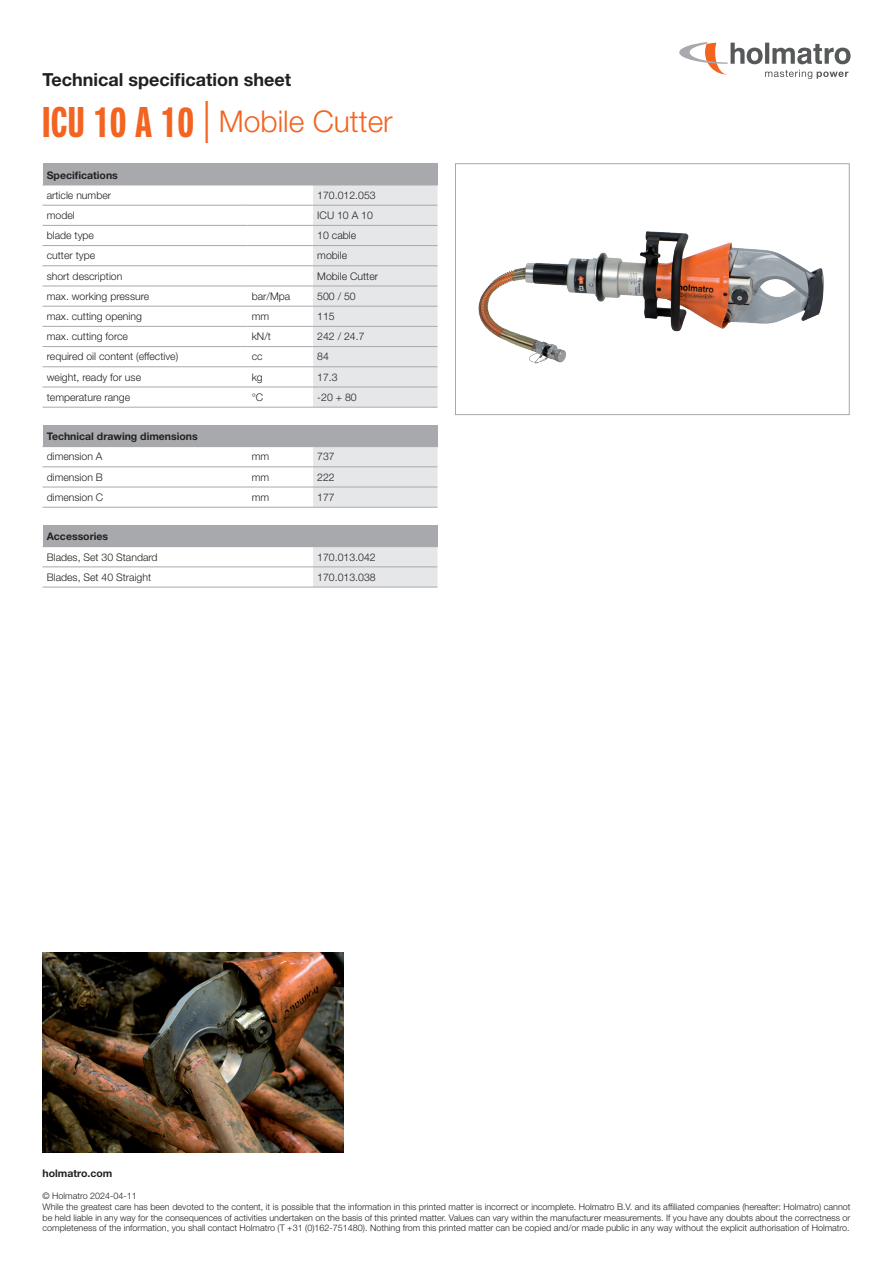
<style>
.page{position:relative;width:893px;height:1263px;background:#fff}
.page>*{position:absolute;margin:0;border:0;box-sizing:border-box;transform-origin:0 0}
.t1{font:300 30px "Helvetica Neue LT Std";color:#f36421}
.t2{font:700 18px "Helvetica Neue LT Std";color:#231f20}
.t3{font:300 10.5px "Helvetica Neue LT Std";color:#231f20}
.t4{font:700 10.5px "Helvetica Neue LT Std";color:#231f20}
.t5{font:300 9px/10.8px "Helvetica Neue LT Std";color:#231f20}
.s1{font-family:"Neue Helvetica Pro 79 Cm";font-weight:700;font-size:42px}
.s2{font-size:42px}
</style>
<div class="page">
<svg style="left:679px;top:42px;width:171px;height:37px"></svg>
<div style="left:43px;top:164px;width:394px;height:21px;background:#a8a9ad"></div>
<svg style="left:313px;top:164px;width:125px;height:243px;background:#dfe0e2"></svg>
<hr style="left:43px;top:185px;width:204px;height:1px;background:#a8a9ad">
<hr style="left:247px;top:185px;width:66px;height:1px;background:#a8a9ad">
<hr style="left:313px;top:185px;width:125px;height:1px;background:#a8a9ad">
<hr style="left:43px;top:205px;width:204px;height:1px;background:#a8a9ad">
<hr style="left:247px;top:205px;width:66px;height:1px;background:#a8a9ad">
<hr style="left:313px;top:205px;width:124px;height:1px;background:#a8a9ad">
<hr style="left:43px;top:225px;width:204px;height:1px;background:#a8a9ad">
<hr style="left:247px;top:225px;width:66px;height:1px;background:#a8a9ad">
<hr style="left:313px;top:225px;width:124px;height:1px;background:#a8a9ad">
<hr style="left:43px;top:245px;width:204px;height:1px;background:#a8a9ad">
<hr style="left:247px;top:245px;width:66px;height:1px;background:#a8a9ad">
<hr style="left:313px;top:245px;width:124px;height:1px;background:#a8a9ad">
<hr style="left:43px;top:265px;width:204px;height:1px;background:#a8a9ad">
<hr style="left:247px;top:265px;width:66px;height:1px;background:#a8a9ad">
<hr style="left:313px;top:265px;width:124px;height:1px;background:#a8a9ad">
<hr style="left:43px;top:286px;width:204px;height:1px;background:#a8a9ad">
<hr style="left:247px;top:286px;width:66px;height:1px;background:#a8a9ad">
<hr style="left:313px;top:286px;width:124px;height:1px;background:#a8a9ad">
<hr style="left:43px;top:306px;width:204px;height:1px;background:#a8a9ad">
<hr style="left:247px;top:306px;width:66px;height:1px;background:#a8a9ad">
<hr style="left:313px;top:306px;width:124px;height:1px;background:#a8a9ad">
<hr style="left:43px;top:326px;width:204px;height:1px;background:#a8a9ad">
<hr style="left:247px;top:326px;width:66px;height:1px;background:#a8a9ad">
<hr style="left:313px;top:326px;width:124px;height:1px;background:#a8a9ad">
<hr style="left:43px;top:346px;width:204px;height:1px;background:#a8a9ad">
<hr style="left:247px;top:346px;width:66px;height:1px;background:#a8a9ad">
<hr style="left:313px;top:346px;width:124px;height:1px;background:#a8a9ad">
<hr style="left:43px;top:366px;width:204px;height:1px;background:#a8a9ad">
<hr style="left:247px;top:366px;width:66px;height:1px;background:#a8a9ad">
<hr style="left:313px;top:366px;width:124px;height:1px;background:#a8a9ad">
<hr style="left:43px;top:407px;width:204px;height:1px;background:#a8a9ad">
<hr style="left:43px;top:387px;width:204px;height:1px;background:#a8a9ad">
<hr style="left:247px;top:407px;width:66px;height:1px;background:#a8a9ad">
<hr style="left:247px;top:387px;width:66px;height:1px;background:#a8a9ad">
<hr style="left:313px;top:407px;width:124px;height:1px;background:#a8a9ad">
<hr style="left:313px;top:387px;width:124px;height:1px;background:#a8a9ad">
<div style="left:43px;top:425px;width:394px;height:22px;background:#a8a9ad"></div>
<svg style="left:313px;top:425px;width:125px;height:82px"></svg>
<hr style="left:313px;top:446px;width:125px;height:1px;background:#a8a9ad">
<hr style="left:43px;top:467px;width:204px;height:1px;background:#a8a9ad">
<hr style="left:247px;top:467px;width:66px;height:1px;background:#a8a9ad">
<hr style="left:313px;top:467px;width:124px;height:1px;background:#a8a9ad">
<hr style="left:43px;top:507px;width:204px;height:1px;background:#a8a9ad">
<hr style="left:43px;top:487px;width:204px;height:1px;background:#a8a9ad">
<hr style="left:247px;top:507px;width:66px;height:1px;background:#a8a9ad">
<hr style="left:247px;top:487px;width:66px;height:1px;background:#a8a9ad">
<hr style="left:313px;top:507px;width:124px;height:1px;background:#a8a9ad">
<hr style="left:313px;top:487px;width:124px;height:1px;background:#a8a9ad">
<div style="left:43px;top:525px;width:394px;height:22px;background:#a8a9ad"></div>
<svg style="left:313px;top:525px;width:125px;height:62px"></svg>
<hr style="left:313px;top:546px;width:125px;height:1px;background:#a8a9ad">
<hr style="left:43px;top:587px;width:270px;height:1px;background:#a8a9ad">
<hr style="left:43px;top:567px;width:270px;height:1px;background:#a8a9ad">
<hr style="left:313px;top:587px;width:124px;height:1px;background:#a8a9ad">
<hr style="left:313px;top:567px;width:124px;height:1px;background:#a8a9ad">
<img style="left:43px;top:952px;width:300px;height:200px">
<img style="left:478px;top:231px;width:346px;height:133px">
<div style="left:455px;top:164px;width:394px;height:251px;border:1px solid #a8a9ad"></div>
<h2 class="t2" style="left:43px;top:68px;width:250px">Technical specification sheet</h2>
<h1 class="t1" style="left:43px;top:103px;width:352px"><span class="s1">ICU 10 A 10</span> <span class="s2">|</span> Mobile Cutter</h1>
<p class="t4" style="left:47px;top:168px;width:73px">Specifications</p>
<p class="t3" style="left:47px;top:189px;width:66px">article number</p>
<p class="t3" style="left:317px;top:189px;width:60px">170.012.053</p>
<p class="t3" style="left:47px;top:209px;width:30px">model</p>
<p class="t3" style="left:317px;top:209px;width:57px">ICU 10 A 10</p>
<p class="t3" style="left:47px;top:229px;width:49px">blade type</p>
<p class="t3" style="left:317px;top:229px;width:40px">10 cable</p>
<p class="t3" style="left:47px;top:249px;width:50px">cutter type</p>
<p class="t3" style="left:317px;top:249px;width:31px">mobile</p>
<p class="t3" style="left:47px;top:269px;width:77px">short description</p>
<p class="t3" style="left:317px;top:269px;width:62px">Mobile Cutter</p>
<p class="t3" style="left:47px;top:290px;width:104px">max. working pressure</p>
<p class="t3" style="left:252px;top:290px;width:40px">bar/Mpa</p>
<p class="t3" style="left:317px;top:290px;width:40px">500 / 50</p>
<p class="t3" style="left:47px;top:310px;width:97px">max. cutting opening</p>
<p class="t3" style="left:252px;top:310px;width:19px">mm</p>
<p class="t3" style="left:317px;top:310px;width:19px">115</p>
<p class="t3" style="left:47px;top:330px;width:83px">max. cutting force</p>
<p class="t3" style="left:252px;top:330px;width:21px">kN/t</p>
<p class="t3" style="left:317px;top:330px;width:49px">242 / 24.7</p>
<p class="t3" style="left:47px;top:350px;width:133px">required oil content (effective)</p>
<p class="t3" style="left:252px;top:350px;width:12px">cc</p>
<p class="t3" style="left:317px;top:350px;width:13px">84</p>
<p class="t3" style="left:47px;top:370px;width:96px">weight, ready for use</p>
<p class="t3" style="left:252px;top:370px;width:13px">kg</p>
<p class="t3" style="left:317px;top:370px;width:22px">17.3</p>
<p class="t3" style="left:47px;top:391px;width:85px">temperature range</p>
<p class="t3" style="left:252px;top:391px;width:13px">°C</p>
<p class="t3" style="left:317px;top:391px;width:41px">-20 + 80</p>
<p class="t4" style="left:47px;top:430px;width:153px">Technical drawing dimensions</p>
<p class="t3" style="left:47px;top:450px;width:57px">dimension A</p>
<p class="t3" style="left:252px;top:450px;width:19px">mm</p>
<p class="t3" style="left:317px;top:450px;width:19px">737</p>
<p class="t3" style="left:47px;top:470px;width:58px">dimension B</p>
<p class="t3" style="left:252px;top:470px;width:19px">mm</p>
<p class="t3" style="left:317px;top:470px;width:19px">222</p>
<p class="t3" style="left:47px;top:491px;width:58px">dimension C</p>
<p class="t3" style="left:252px;top:491px;width:19px">mm</p>
<p class="t3" style="left:317px;top:491px;width:19px">177</p>
<p class="t4" style="left:47px;top:530px;width:63px">Accessories</p>
<p class="t3" style="left:47px;top:550px;width:112px">Blades, Set 30 Standard</p>
<p class="t3" style="left:317px;top:550px;width:60px">170.013.042</p>
<p class="t3" style="left:47px;top:571px;width:106px">Blades, Set 40 Straight</p>
<p class="t3" style="left:317px;top:571px;width:60px">170.013.038</p>
<p class="t4" style="left:43px;top:1167px;width:71px">holmatro.com</p>
<p class="t5" style="left:43px;top:1190px;width:809px">© Holmatro 2024-04-11<br>While the greatest care has been devoted to the content, it is possible that the information in this printed matter is incorrect or incomplete. Holmatro B.V. and its affiliated companies (hereafter: Holmatro) cannot be held liable in any way for the consequences of activities undertaken on the basis of this printed matter. Values can vary within the manufacturer measurements. If you have any doubts about the correctness or completeness of the information, you shall contact Holmatro (T +31 (0)162-751480). Nothing from this printed matter can be copied and/or made public in any way without the explicit authorisation of Holmatro.</p>
</div>
